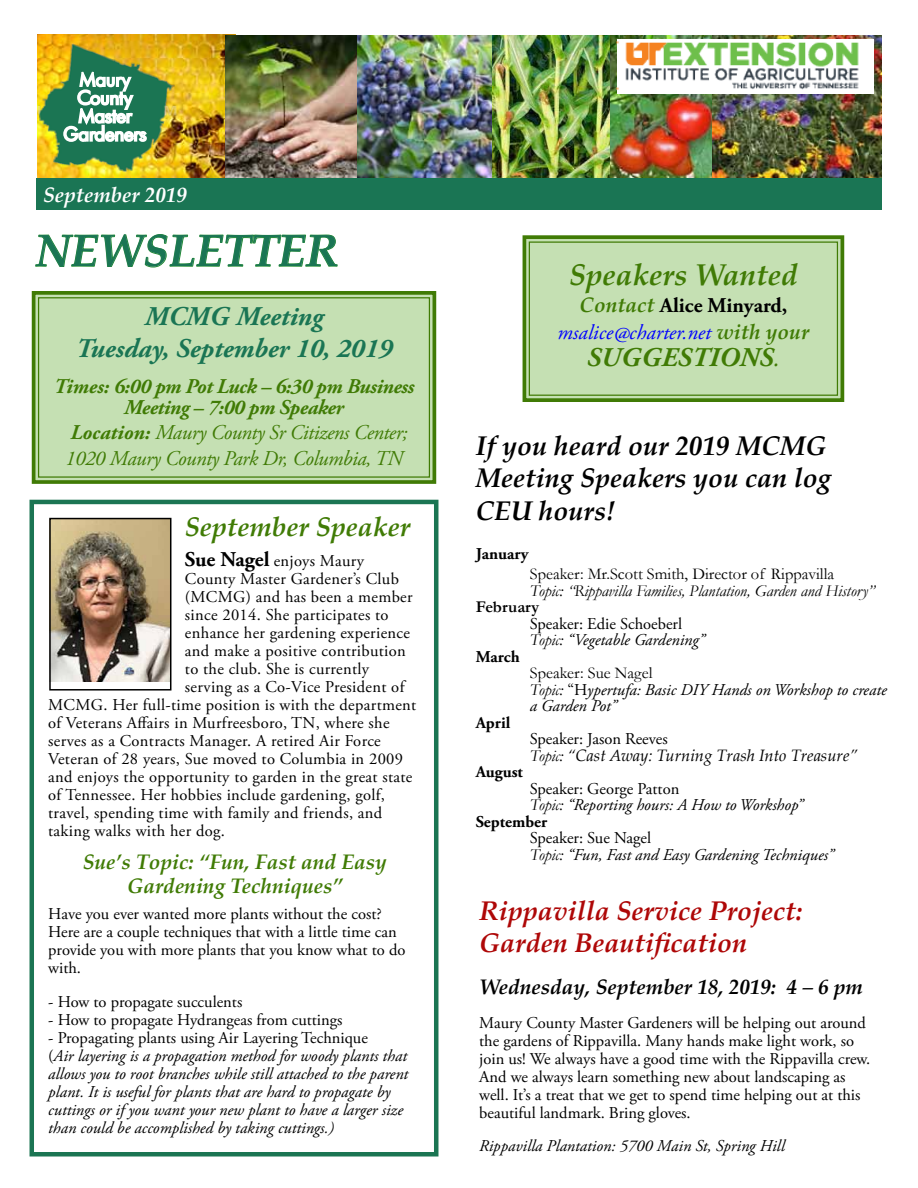
<style>
.page{position:relative;width:918px;height:1188px;background:#fff}
.page>*{position:absolute;margin:0;border:0;box-sizing:border-box;transform-origin:0 0}
.t1{font:italic 700 45px "Palatino Linotype";color:#1a7554}
.t2{font:italic 700 30px "Palatino Linotype";color:#407b05}
.t3{font:italic 700 27px/32.4px "Palatino Linotype";color:#000}
.t4{font:italic 700 27px/32.4px "Palatino Linotype";color:#ae0707}
.t5{font:italic 700 27px/32.4px "Adobe Garamond Pro";color:#1a7554;text-align:center}
.t6{font:italic 700 27px "Palatino Linotype";color:#407b05}
.t7{font:italic 700 27px "Adobe Garamond Pro";color:#407b05}
.t8{font:italic 21px/25.2px "Adobe Garamond Pro";letter-spacing:-.02em;color:#407b05}
.t9{font:italic 700 21px/21px "Adobe Garamond Pro";letter-spacing:-.02em;color:#407b05;text-align:center}
.t10{font:italic 700 21px/24px "Palatino Linotype";color:#407b05;text-align:center}
.t11{font:italic 21px/27px "Adobe Garamond Pro";color:#00f;text-align:center}
.t12{font:italic 700 21px "Palatino Linotype";color:#000}
.t13{font:italic 700 21px "Palatino Linotype";color:#fff}
.t14{font:16.5px/18px "Adobe Garamond Pro";color:#000}
.t15{font:16.5px "Adobe Garamond Pro";letter-spacing:.02em;color:#000}
.t16{font:italic 16.5px/18px "Adobe Garamond Pro";color:#000}
.t17{font:16.5px "Garamond";color:#000}
.t18{font:italic 16.5px "Garamond";color:#000}
.t19{font:italic 16.5px "Palatino Linotype";color:#000}
.t20{font:700 16.5px "Adobe Garamond Pro";color:#000}
.t21{font:700 16.5px "Garamond";color:#000}
.s1{font-weight:700}
.s2{font-weight:700;font-size:21px}
.s3{font-style:normal}
.s4{font-family:"Palatino Linotype";font-weight:700;color:#407b05}
.s5{font-weight:700;font-style:normal;color:#000}
.s6{font-weight:400}
.s7{font-family:"Garamond";font-style:italic}
.s8{font-style:italic}
.s9{font-family:"Garamond"}
</style>
<div class="page">
<img style="left:235px;top:36px;width:376px;height:142px">
<svg style="left:35px;top:234px;width:303px;height:34px"></svg>
<img style="left:611px;top:36px;width:270px;height:142px">
<img style="left:37px;top:35px;width:198px;height:143px">
<img style="left:37px;top:42px;width:141px;height:133px">
<svg style="left:62px;top:66px;width:86px;height:79px"></svg>
<img style="left:617px;top:39px;width:257px;height:55px">
<div style="left:36px;top:178px;width:845px;height:31px;background:#1a7554"></div>
<svg style="left:31px;top:291px;width:406px;height:193px"></svg>
<div style="left:38px;top:297px;width:392px;height:181px;border:1px solid #407b05"></div>
<img style="left:52px;top:521px;width:116px;height:161px">
<div style="left:49px;top:518px;width:122px;height:173px;border:2px solid #000"></div>
<svg style="left:522px;top:235px;width:323px;height:167px"></svg>
<div style="left:529px;top:241px;width:309px;height:155px;border:1px solid #407b05"></div>
<div style="left:30px;top:500px;width:408px;height:656px;border:4px solid #1b7553"></div>
<p class="t13" style="left:43px;top:180px;width:145px">September 2019</p>
<h1 class="t1" style="left:36px;top:219px;width:304px">NEWSLETTER</h1>
<h3 class="t5" style="left:76px;top:301px;width:318px">MCMG Meeting<br>Tuesday, September 10, 2019</h3>
<p class="t9" style="left:54px;top:376px;width:362px">Times: 6:00 pm Pot Luck – 6:30 pm Business<br>Meeting – 7:00 pm Speaker</p>
<p class="t8" style="left:65px;top:421px;width:344px"><span class="s1">Location:</span> Maury County Sr Citizens Center;<br>1020 Maury County Park Dr, Columbia, TN</p>
<h3 class="t6" style="left:185px;top:508px;width:227px">September Speaker</h3>
<p class="t15" style="left:185px;top:550px;width:181px"><span class="s2">Sue Nagel</span> enjoys Maury</p>
<p class="t15" style="left:185px;top:568px;width:216px">County Master Gardener’s Club</p>
<p class="t15" style="left:185px;top:586px;width:229px">(MCMG) and has been a member</p>
<p class="t15" style="left:185px;top:604px;width:205px">since 2014. She participates to</p>
<p class="t15" style="left:185px;top:622px;width:227px">enhance her gardening experience</p>
<p class="t15" style="left:185px;top:640px;width:222px">and make a positive contribution</p>
<p class="t15" style="left:185px;top:658px;width:186px">to the club. She is currently</p>
<p class="t15" style="left:185px;top:676px;width:221px">serving as a Co-Vice President of</p>
<p class="t15" style="left:48px;top:694px;width:370px">MCMG. Her full-time position is with the department</p>
<p class="t15" style="left:48px;top:712px;width:343px">of Veterans Affairs in Murfreesboro, TN, where she</p>
<p class="t15" style="left:48px;top:730px;width:334px">serves as a Contracts Manager. A retired Air Force</p>
<p class="t15" style="left:48px;top:748px;width:356px">Veteran of 28 years, Sue moved to Columbia in 2009</p>
<p class="t15" style="left:48px;top:766px;width:366px">and enjoys the opportunity to garden in the great state</p>
<p class="t15" style="left:48px;top:784px;width:338px">of Tennessee. Her hobbies include gardening, golf,</p>
<p class="t15" style="left:48px;top:802px;width:336px">travel, spending time with family and friends, and</p>
<p class="t15" style="left:48px;top:820px;width:178px">taking walks with her dog.</p>
<p class="t10" style="left:83px;top:849px;width:305px">Sue’s Topic: “Fun, Fast and Easy<br>Gardening Techniques”</p>
<p class="t14" style="left:48px;top:905px;width:359px">Have you ever wanted more plants without the cost?<br>Here are a couple techniques that with a little time can provide you with more plants that you know what to do with.</p>
<p class="t14" style="left:48px;top:993px;width:196px">- How to propagate succulents</p>
<p class="t14" style="left:48px;top:1011px;width:296px">- How to propagate Hydrangeas from cuttings</p>
<p class="t16" style="left:48px;top:1029px;width:362px"><span class="s3">- Propagating plants using Air Layering Technique<br>(</span>Air layering is a propagation method for woody plants that allows you to root branches while still attached to the parent plant. It is useful for plants that are hard to propagate by cuttings or if you want your new plant to have a larger size than could be accomplished by taking cuttings.)</p>
<h2 class="t2" style="left:569px;top:253px;width:230px">Speakers Wanted</h2>
<p class="t11" style="left:558px;top:292px;width:253px"><span class="s4">Contact</span> <span class="s5">Alice Minyard, </span>msalice@charter.net <span class="s4">with your</span></p>
<h3 class="t7" style="left:587px;top:342px;width:195px">SUGGESTIONS<span class="s6">.</span></h3>
<h3 class="t3" style="left:476px;top:429px;width:357px">If you heard our 2019 MCMG<br>Meeting Speakers you can log<br>CEU hours!</h3>
<p class="t20" style="left:476px;top:545px;width:54px">January</p>
<p class="t17" style="left:530px;top:563px;width:306px">Speaker: Mr.Scott Smith, Director of Rippavilla</p>
<p class="t18" style="left:530px;top:579px;width:346px">Topic: “Rippavilla Families, Plantation, Garden and History”</p>
<p class="t21" style="left:476px;top:596px;width:65px">February</p>
<p class="t14" style="left:530px;top:616px;width:177px;line-height:16.5px">Speaker: Edie Schoeberl<br><span class="s7">Topic:</span> <span class="s8">“Vegetable Gardening”</span></p>
<p class="t20" style="left:476px;top:647px;width:45px">March</p>
<p class="t17" style="left:530px;top:662px;width:124px">Speaker: Sue Nagel</p>
<p class="t16" style="left:530px;top:682px;width:358px;line-height:16.5px"><span class="s9">Topic:</span> <span class="s3">“H</span>ypertufa: Basic DIY Hands on Workshop to create a Garden Pot”</p>
<p class="t20" style="left:476px;top:713px;width:36px">April</p>
<p class="t14" style="left:530px;top:731px;width:139px">Speaker: Jason Reeves</p>
<p class="t19" style="left:530px;top:743px;width:329px"><span class="s9">Topic:</span> “Cast Away: Turning Trash Into Treasure”</p>
<p class="t20" style="left:476px;top:762px;width:49px">August</p>
<p class="t14" style="left:530px;top:780px;width:151px">Speaker: George Patton</p>
<p class="t16" style="left:530px;top:796px;width:275px"><span class="s9">Topic:</span> “Reporting hours: A How to Workshop”</p>
<p class="t20" style="left:476px;top:812px;width:73px">September</p>
<p class="t16" style="left:530px;top:830px;width:305px;line-height:16.5px"><span class="s3">Speaker: Sue Nagel<br></span><span class="s9">Topic:</span> “Fun, Fast and Easy Gardening Techniques”</p>
<h3 class="t4" style="left:479px;top:893px;width:325px">Rippavilla Service Project:<br>Garden Beautification</h3>
<p class="t12" style="left:479px;top:972px;width:385px">Wednesday, September 18, 2019: 4 – 6 pm</p>
<p class="t14" style="left:479px;top:1015px;width:393px">Maury County Master Gardeners will be helping out around the gardens of Rippavilla. Many hands make light work, so join us! We always have a good time with the Rippavilla crew.<br>And we always learn something new about landscaping as well. It’s a treat that we get to spend time helping out at this beautiful landmark. Bring gloves.</p>
<p class="t16" style="left:479px;top:1138px;width:307px">Rippavilla Plantation: 5700 Main St, Spring Hill</p>
</div>
